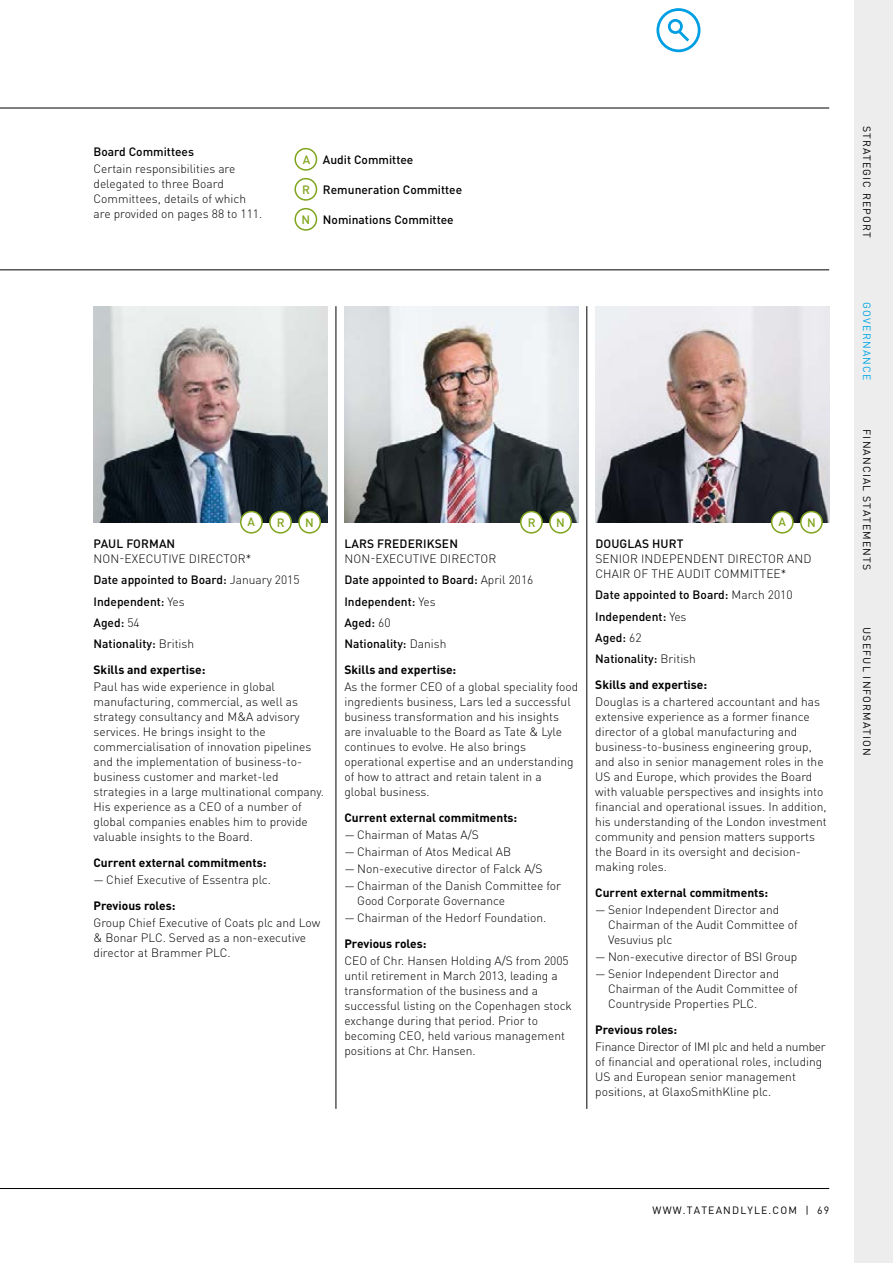
<style>
.page{position:relative;width:893px;height:1263px;background:#fff}
.page>*{position:absolute;margin:0;border:0;box-sizing:border-box;transform-origin:0 0}
.t1{font:300 12px/15px "DINOT";color:#000}
.t2{font:500 12px/21.5px "DINOT";color:#000}
.t3{font:700 12px "DINOT";color:#000}
.t4{font:500 12px "DINOT";color:#80a41c}
.t5{font:10.5px "DINOT";letter-spacing:.11em;color:#000}
.t6{font:10.5px "DINOT";letter-spacing:.11em;color:#00a7e3}
.s1{color:#80a41c}
.s2{font-weight:300}
</style>
<div class="page">
<hr style="left:0;top:270px;width:829px;height:1px;background:#000">
<div style="left:294px;top:148px;width:23px;height:23px;border:2px solid #80a41c;border-radius:50%"></div>
<div style="left:294px;top:178px;width:23px;height:23px;border:2px solid #80a41c;border-radius:50%"></div>
<div style="left:294px;top:208px;width:23px;height:23px;border:2px solid #80a41c;border-radius:50%"></div>
<img style="left:94px;top:306px;width:233px;height:216px">
<img style="left:344px;top:306px;width:234px;height:216px">
<img style="left:595px;top:306px;width:234px;height:216px">
<hr style="left:336px;top:306px;width:1px;height:803px;background:#000">
<hr style="left:587px;top:306px;width:1px;height:803px;background:#000">
<div style="left:241px;top:512px;width:21px;height:21px;background:#fff;border-radius:50%"></div>
<div style="left:240px;top:511px;width:23px;height:23px;border:2px solid #80a41c;border-radius:50%"></div>
<div style="left:270px;top:512px;width:21px;height:21px;background:#fff;border-radius:50%"></div>
<div style="left:269px;top:511px;width:23px;height:23px;border:2px solid #80a41c;border-radius:50%"></div>
<div style="left:299px;top:512px;width:21px;height:21px;background:#fff;border-radius:50%"></div>
<div style="left:298px;top:511px;width:23px;height:23px;border:2px solid #80a41c;border-radius:50%"></div>
<div style="left:772px;top:512px;width:21px;height:21px;background:#fff;border-radius:50%"></div>
<div style="left:771px;top:511px;width:23px;height:23px;border:2px solid #80a41c;border-radius:50%"></div>
<div style="left:801px;top:512px;width:21px;height:21px;background:#fff;border-radius:50%"></div>
<div style="left:800px;top:511px;width:23px;height:23px;border:2px solid #80a41c;border-radius:50%"></div>
<div style="left:521px;top:512px;width:21px;height:21px;background:#fff;border-radius:50%"></div>
<div style="left:520px;top:511px;width:23px;height:23px;border:2px solid #80a41c;border-radius:50%"></div>
<div style="left:550px;top:512px;width:21px;height:21px;background:#fff;border-radius:50%"></div>
<div style="left:549px;top:511px;width:23px;height:23px;border:2px solid #80a41c;border-radius:50%"></div>
<div style="left:855px;top:0;width:38px;height:1263px;background:#ededed"></div>
<hr style="left:0;top:1188px;width:829px;height:1px;background:#000">
<hr style="left:0;top:108px;width:829px;height:1px;background:#000">
<svg style="left:656px;top:8px;width:45px;height:45px"></svg>
<p class="t2" style="left:94px;top:141px;width:102px">Board Committees</p>
<p class="t1" style="left:94px;top:161px;width:170px">Certain responsibilities are delegated to three Board<br>Committees, details of which are provided on pages 88 to 111.</p>
<p class="t2" style="left:303px;top:149px;width:112px"><span class="s1">A</span> Audit Committee</p>
<p class="t2" style="left:302px;top:179px;width:162px"><span class="s1">R</span> Remuneration Committee</p>
<p class="t2" style="left:301px;top:209px;width:154px"><span class="s1">N</span> Nominations Committee</p>
<p class="t4" style="left:247px;top:514px;width:9px">A</p>
<p class="t4" style="left:277px;top:514px;width:9px">R</p>
<p class="t4" style="left:305px;top:514px;width:10px">N</p>
<p class="t4" style="left:528px;top:514px;width:9px">R</p>
<p class="t4" style="left:556px;top:514px;width:10px">N</p>
<p class="t4" style="left:778px;top:514px;width:9px">A</p>
<p class="t4" style="left:807px;top:514px;width:10px">N</p>
<p class="t2" style="left:94px;top:532px;width:83px">PAUL FORMAN</p>
<p class="t2" style="left:94px;top:547px;width:208px"><span class="s2">NON-EXECUTIVE DIRECTOR*<br></span>Date appointed to Board: <span class="s2">January 2015<br></span>Independent: <span class="s2">Yes<br></span>Aged: <span class="s2">54<br></span>Nationality: <span class="s2">British</span></p>
<p class="t3" style="left:94px;top:661px;width:113px">Skills and expertise:</p>
<p class="t1" style="left:94px;top:679px;width:232px">Paul has wide experience in global manufacturing, commercial, as well as strategy consultancy and M&amp;A advisory services. He brings insight to the commercialisation of innovation pipelines and the implementation of business-to&shy;business customer and market-led strategies in a large multinational company.<br>His experience as a CEO of a number of global companies enables him to provide valuable insights to the Board.</p>
<p class="t3" style="left:94px;top:854px;width:174px">Current external commitments:</p>
<p class="t1" style="left:94px;top:872px;width:179px">— Chief Executive of Essentra plc.</p>
<p class="t3" style="left:94px;top:897px;width:83px">Previous roles:</p>
<p class="t1" style="left:94px;top:914px;width:228px">Group Chief Executive of Coats plc and Low &amp; Bonar PLC. Served as a non-executive director at Brammer PLC.</p>
<p class="t2" style="left:344px;top:532px;width:115px">LARS FREDERIKSEN</p>
<p class="t2" style="left:344px;top:547px;width:190px"><span class="s2">NON-EXECUTIVE DIRECTOR<br></span>Date appointed to Board: <span class="s2">April 2016<br></span>Independent: <span class="s2">Yes<br></span>Aged: <span class="s2">60<br></span>Nationality: <span class="s2">Danish</span></p>
<p class="t3" style="left:344px;top:662px;width:113px">Skills and expertise:</p>
<p class="t1" style="left:344px;top:679px;width:235px">As the former CEO of a global speciality food ingredients business, Lars led a successful business transformation and his insights are invaluable to the Board as Tate &amp; Lyle continues to evolve. He also brings operational expertise and an understanding of how to attract and retain talent in a<br>global business.</p>
<p class="t3" style="left:344px;top:809px;width:174px">Current external commitments:</p>
<p class="t1" style="left:344px;top:827px;width:136px">— Chairman of Matas A/S</p>
<p class="t1" style="left:344px;top:844px;width:168px">— Chairman of Atos Medical AB</p>
<p class="t1" style="left:344px;top:861px;width:200px">— Non-executive director of Falck A/S</p>
<p class="t1" style="left:357px;top:878px;width:205px;text-indent:-13px">— Chairman of the Danish Committee for<br>Good Corporate Governance</p>
<p class="t1" style="left:344px;top:910px;width:203px">— Chairman of the Hedorf Foundation.</p>
<p class="t3" style="left:344px;top:936px;width:83px">Previous roles:</p>
<p class="t1" style="left:344px;top:953px;width:229px">CEO of Chr. Hansen Holding A/S from 2005 until retirement in March 2013, leading a transformation of the business and a successful listing on the Copenhagen stock exchange during that period. Prior to becoming CEO, held various management positions at Chr. Hansen.</p>
<p class="t2" style="left:595px;top:532px;width:90px">DOUGLAS HURT</p>
<p class="t1" style="left:595px;top:551px;width:218px">SENIOR INDEPENDENT DIRECTOR AND<br>CHAIR OF THE AUDIT COMMITTEE*</p>
<p class="t2" style="left:595px;top:584px;width:199px">Date appointed to Board: <span class="s2">March 2010<br></span>Independent: <span class="s2">Yes<br></span>Aged: <span class="s2">62<br></span>Nationality: <span class="s2">British</span></p>
<p class="t3" style="left:595px;top:677px;width:113px">Skills and expertise:</p>
<p class="t1" style="left:595px;top:694px;width:233px">Douglas is a chartered accountant and has extensive experience as a former finance director of a global manufacturing and business-to-business engineering group, and also in senior management roles in the US and Europe, which provides the Board with valuable perspectives and insights into financial and operational issues. In addition, his understanding of the London investment community and pension matters supports the Board in its oversight and decision&shy;making roles.</p>
<p class="t3" style="left:595px;top:884px;width:174px">Current external commitments:</p>
<p class="t1" style="left:608px;top:902px;width:191px;text-indent:-13px">— Senior Independent Director and<br>Chairman of the Audit Committee of<br>Vesuvius plc</p>
<p class="t1" style="left:595px;top:949px;width:203px">— Non-executive director of BSI Group</p>
<p class="t1" style="left:608px;top:966px;width:191px;text-indent:-13px">— Senior Independent Director and<br>Chairman of the Audit Committee of<br>Countryside Properties PLC.</p>
<p class="t3" style="left:595px;top:1021px;width:83px">Previous roles:</p>
<p class="t1" style="left:595px;top:1039px;width:232px">Finance Director of IMI plc and held a number of financial and operational roles, including US and European senior management positions, at GlaxoSmithKline plc.</p>
<p class="t5" style="left:874px;top:126px;width:114px;rotate:90deg">STRATEGIC REPORT</p>
<p class="t6" style="left:874px;top:302px;width:79px;rotate:90deg">GOVERNANCE</p>
<p class="t5" style="left:874px;top:429px;width:142px;rotate:90deg">FINANCIAL STATEMENTS</p>
<p class="t5" style="left:874px;top:627px;width:130px;rotate:90deg">USEFUL INFORMATION</p>
<p class="t5" style="left:653px;top:1203px;width:178px">WWW.TATEANDLYLE.COM | 69</p>
</div>
